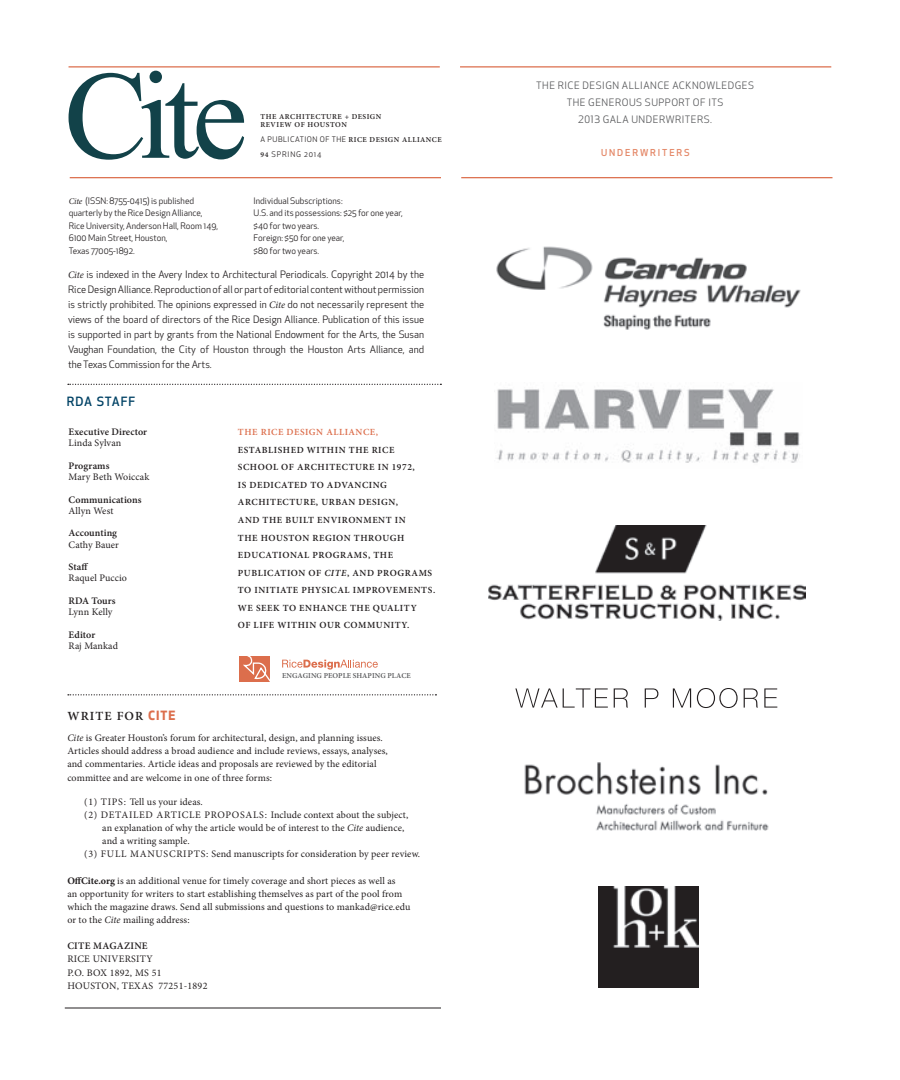
<style>
.page{position:relative;width:900px;height:1080px;background:#fff}
.page>*{position:absolute;margin:0;border:0;box-sizing:border-box;transform-origin:0 0}
.t1{font:600 12.5px "Minion Pro";letter-spacing:.09em;color:#231f20}
.t2{font:500 12.5px "Apex New";letter-spacing:.065em;color:#014265}
.t3{font:10px/13.1px "Minion Pro";letter-spacing:.01em;color:#231f20}
.t4{font:10px/15px "Apex New";color:#231f20;text-align:justify}
.t5{font:600 10px "Minion Pro";letter-spacing:.01em;color:#231f20}
.t6{font:10px/16.9px "Apex New";letter-spacing:.05em;color:#57585a;text-align:center}
.t7{font:600 9.38px/17.5px "Minion Pro";letter-spacing:.06em;color:#231f20}
.t8{font:600 9.38px "Minion Pro";letter-spacing:.06em;color:#dc6e4c}
.t9{font:500 9.38px "Apex New";letter-spacing:.2em;color:#e48868}
.t10{font:8.75px/12.5px "Apex New";color:#231f20}
.t11{font:600 7.5px/8.8px "Minion Pro";letter-spacing:.07em;color:#231f20}
.t12{font:600 7.5px "Minion Pro";letter-spacing:.005em;color:#57585a}
.t13{font:7.5px "Apex New";letter-spacing:.11em;color:#231f20}
.s1{font-family:"Apex New";font-weight:400}
.s2{font-family:"Minion Pro";font-weight:600}
.s3{font-family:"Minion Pro";font-style:italic}
.s4{font-family:"Apex New";font-weight:700;color:#dc6e4c}
.s5{font-style:italic}
.s6{font-weight:700}
</style>
<div class="page">
<hr style="left:65px;top:1008px;width:376px;height:1px;background:#231f20">
<img style="left:524px;top:762px;width:245px;height:69px">
<svg style="left:69px;top:71px;width:175px;height:89px"></svg>
<svg style="left:68px;top:694px;width:368px;height:1px"></svg>
<svg style="left:68px;top:384px;width:373px;height:1px"></svg>
<div style="left:240px;top:656px;width:30px;height:26px;background:#dc6e4c"></div>
<svg style="left:243px;top:656px;width:27px;height:26px"></svg>
<svg style="left:282px;top:660px;width:96px;height:10px"></svg>
<svg style="left:515px;top:688px;width:93px;height:20px"></svg>
<svg style="left:614px;top:688px;width:14px;height:20px"></svg>
<svg style="left:645px;top:688px;width:13px;height:20px"></svg>
<svg style="left:673px;top:688px;width:18px;height:20px"></svg>
<svg style="left:697px;top:688px;width:41px;height:20px"></svg>
<svg style="left:744px;top:688px;width:14px;height:20px"></svg>
<svg style="left:764px;top:688px;width:13px;height:20px"></svg>
<img style="left:497px;top:389px;width:303px;height:74px">
<img style="left:488px;top:525px;width:318px;height:95px">
<img style="left:496px;top:246px;width:305px;height:84px">
<img style="left:598px;top:887px;width:101px;height:101px">
<hr style="left:70px;top:177px;width:371px;height:1px;background:#dc6e4c">
<hr style="left:461px;top:177px;width:372px;height:1px;background:#dc6e4c">
<hr style="left:69px;top:66px;width:371px;height:2px;background:#dc6e4c">
<hr style="left:460px;top:66px;width:371px;height:2px;background:#dc6e4c">
<p class="t11" style="left:260px;top:112px;width:122px">THE ARCHITECTURE + DESIGN<br>REVIEW OF HOUSTON</p>
<p class="t11" style="left:260px;top:135px;width:183px"><span class="s1">A PUBLICATION OF THE</span> RICE DESIGN ALLIANCE</p>
<p class="t13" style="left:260px;top:150px;width:62px"><span class="s2">94</span> SPRING 2014</p>
<p class="t10" style="left:69px;top:194px;width:151px"><span class="s3">Cite</span> (ISSN: 8755-0415) is published quarterly by the Rice Design Alliance,<br>Rice University, Anderson Hall, Room 149,<br>6100 Main Street, Houston,<br>Texas 77005-1892.</p>
<p class="t10" style="left:254px;top:194px;width:151px">Individual Subscriptions:<br>U.S. and its possessions: $25 for one year, $40 for two years.<br>Foreign: $50 for one year,<br>$80 for two years.</p>
<p class="t4" style="left:68px;top:267px;width:358px"><span class="s3">Cite</span> is indexed in the Avery Index to Architectural Periodicals. Copyright 2014 by the Rice Design Alliance. Reproduction of all or part of editorial content without permission is strictly prohibited. The opinions expressed in <span class="s3">Cite</span> do not necessarily represent the views of the board of directors of the Rice Design Alliance. Publication of this issue is supported in part by grants from the National Endowment for the Arts, the Susan Vaughan Foundation, the City of Houston through the Houston Arts Alliance, and the Texas Commission for the Arts.</p>
<p class="t2" style="left:67px;top:393px;width:70px">RDA STAFF</p>
<p class="t5" style="left:69px;top:425px;width:80px">Executive Director</p>
<p class="t3" style="left:69px;top:437px;width:54px">Linda Sylvan</p>
<p class="t5" style="left:69px;top:459px;width:42px">Programs</p>
<p class="t3" style="left:69px;top:470px;width:82px">Mary Beth Woiccak</p>
<p class="t5" style="left:69px;top:493px;width:75px">Communications</p>
<p class="t3" style="left:69px;top:504px;width:46px">Allyn West</p>
<p class="t5" style="left:69px;top:526px;width:50px">Accounting</p>
<p class="t3" style="left:69px;top:538px;width:52px">Cathy Bauer</p>
<p class="t5" style="left:69px;top:560px;width:21px">Staff</p>
<p class="t3" style="left:69px;top:572px;width:60px">Raquel Puccio</p>
<p class="t5" style="left:69px;top:594px;width:49px">RDA Tours</p>
<p class="t3" style="left:69px;top:605px;width:46px">Lynn Kelly</p>
<p class="t5" style="left:69px;top:628px;width:28px">Editor</p>
<p class="t3" style="left:69px;top:639px;width:51px">Raj Mankad</p>
<p class="t1" style="left:67px;top:708px;width:109px">WRITE FOR <span class="s4">CITE</span></p>
<p class="t8" style="left:238px;top:426px;width:142px">THE RICE DESIGN ALLIANCE,</p>
<p class="t7" style="left:238px;top:441px;width:199px">ESTABLISHED WITHIN THE RICE<br>SCHOOL OF ARCHITECTURE IN 1972,<br>IS DEDICATED TO ADVANCING<br>ARCHITECTURE, URBAN DESIGN,<br>AND THE BUILT ENVIRONMENT IN<br>THE HOUSTON REGION THROUGH<br>EDUCATIONAL PROGRAMS, THE<br>PUBLICATION OF <span class="s5">CITE</span>, AND PROGRAMS<br>TO INITIATE PHYSICAL IMPROVEMENTS.<br>WE SEEK TO ENHANCE THE QUALITY<br>OF LIFE WITHIN OUR COMMUNITY.</p>
<p class="t12" style="left:282px;top:670px;width:130px">ENGAGING PEOPLE SHAPING PLACE</p>
<p class="t3" style="left:67px;top:732px;width:322px"><span class="s5">Cite</span> is Greater Houston’s forum for architectural, design, and planning issues.<br>Articles should address a broad audience and include reviews, essays, analyses, and commentaries. Article ideas and proposals are reviewed by the editorial committee and are welcome in one of three forms:</p>
<p class="t3" style="left:84px;top:795px;width:120px">(1) TIPS: Tell us your ideas.</p>
<p class="t3" style="left:84px;top:808px;width:326px">(2) DETAILED ARTICLE PROPOSALS: Include context about the subject,</p>
<p class="t3" style="left:102px;top:821px;width:304px">an explanation of why the article would be of interest to the <span class="s5">Cite</span> audience,</p>
<p class="t3" style="left:102px;top:835px;width:89px">and a writing sample.</p>
<p class="t3" style="left:84px;top:848px;width:337px">(3) FULL MANUSCRIPTS: Send manuscripts for consideration by peer review.</p>
<p class="t3" style="left:67px;top:874px;width:345px"><span class="s6">OffCite.org</span> is an additional venue for timely coverage and short pieces as well as<br>an opportunity for writers to start establishing themselves as part of the pool from which the magazine draws. Send all submissions and questions to mankad@rice.edu or to the <span class="s5">Cite</span> mailing address:</p>
<p class="t5" style="left:67px;top:939px;width:82px">CITE MAGAZINE</p>
<p class="t3" style="left:67px;top:953px;width:142px">RICE UNIVERSITY<br>P.O. BOX 1892, MS 51<br>HOUSTON, TEXAS 77251-1892</p>
<p class="t6" style="left:536px;top:77px;width:219px">THE RICE DESIGN ALLIANCE ACKNOWLEDGES<br>THE GENEROUS SUPPORT OF ITS<br>2013 GALA UNDERWRITERS.</p>
<p class="t9" style="left:601px;top:147px;width:90px">UNDERWRITERS</p>
</div>
